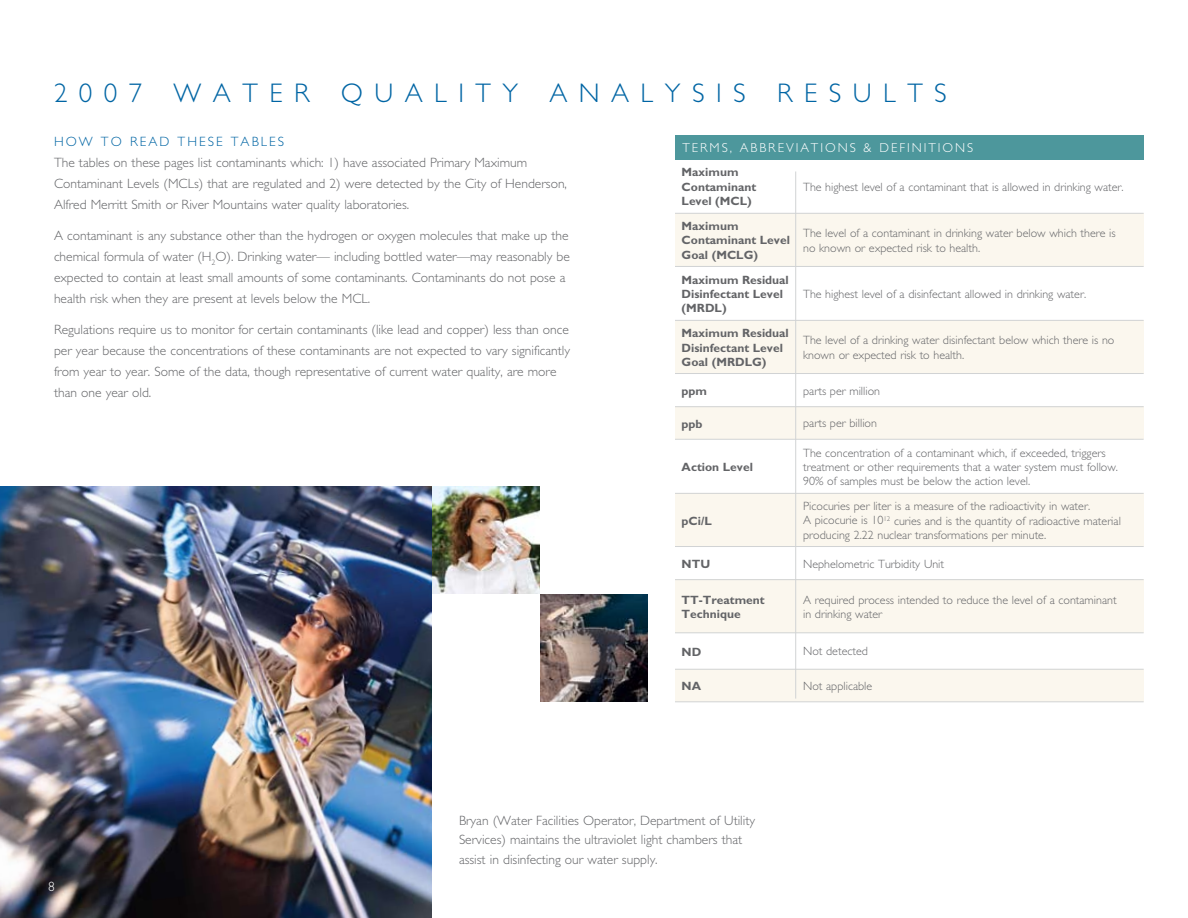
<style>
.page{position:relative;width:1188px;height:918px;background:#fff}
.page>*{position:absolute;margin:0;border:0;box-sizing:border-box;transform-origin:0 0}
.t1{font:300 27px "Gill Sans";letter-spacing:.425em;color:#0065a4}
.t2{font:300 13.5px/21px "Gill Sans";color:#636467}
.t3{font:300 13.5px "Gill Sans";letter-spacing:.15em;color:#0065a4}
.t4{font:300 13.5px "Gill Sans";color:#fff}
.t5{font:300 13.05px "Gill Sans";letter-spacing:.15em;color:#fff}
.t6{font:300 12px/14.4px "Gill Sans";color:#636467}
.t7{font:700 12px/14.4px "Gill Sans";color:#636467}
</style>
<div class="page">
<img style="left:432px;top:486px;width:108px;height:108px">
<img style="left:540px;top:594px;width:108px;height:108px">
<img style="left:0;top:486px;width:432px;height:432px">
<div style="left:675px;top:135px;width:469px;height:24px;background:#4d979c"></div>
<div style="left:675px;top:213px;width:469px;height:54px;background:#fbf7ee"></div>
<hr style="left:675px;top:213px;width:469px;height:1px;background:#d1d3d4">
<hr style="left:675px;top:266px;width:469px;height:1px;background:#d1d3d4">
<div style="left:675px;top:320px;width:469px;height:54px;background:#fbf7ee"></div>
<hr style="left:675px;top:320px;width:469px;height:1px;background:#d1d3d4">
<hr style="left:675px;top:373px;width:469px;height:1px;background:#d1d3d4">
<div style="left:675px;top:407px;width:469px;height:32px;background:#fbf7ee"></div>
<hr style="left:675px;top:406px;width:469px;height:1px;background:#d1d3d4">
<hr style="left:675px;top:439px;width:469px;height:1px;background:#d1d3d4">
<div style="left:675px;top:669px;width:469px;height:33px;background:#fbf7ee"></div>
<hr style="left:675px;top:669px;width:469px;height:1px;background:#d1d3d4">
<hr style="left:675px;top:702px;width:469px;height:1px;background:#d1d3d4">
<div style="left:675px;top:493px;width:469px;height:54px;background:#fbf7ee"></div>
<hr style="left:675px;top:493px;width:469px;height:1px;background:#d1d3d4">
<hr style="left:675px;top:546px;width:469px;height:1px;background:#d1d3d4">
<div style="left:675px;top:579px;width:469px;height:54px;background:#fbf7ee"></div>
<hr style="left:675px;top:579px;width:469px;height:1px;background:#d1d3d4">
<hr style="left:675px;top:633px;width:469px;height:1px;background:#d1d3d4">
<hr style="left:795px;top:171px;width:1px;height:528px;background:#d1d3d4">
<h1 class="t1" style="left:54px;top:78px;width:894px">2007 WATER QUALITY ANALYSIS RESULTS</h1>
<p class="t3" style="left:54px;top:133px;width:232px">HOW TO READ THESE TABLES</p>
<p class="t2" style="left:54px;top:152px;width:515px">The tables on these pages list contaminants which: 1) have associated Primary Maximum<br>Contaminant Levels (MCLs) that are regulated and 2) were detected by the City of Henderson,<br>Alfred Merritt Smith or River Mountains water quality laboratories.</p>
<p class="t2" style="left:54px;top:225px;width:517px">A contaminant is any substance other than the hydrogen or oxygen molecules that make up the chemical formula of water (H<sub>2</sub>O). Drinking water— including bottled water—may reasonably be expected to contain at least small amounts of some contaminants. Contaminants do not pose a health risk when they are present at levels below the MCL.</p>
<p class="t2" style="left:54px;top:319px;width:518px">Regulations require us to monitor for certain contaminants (like lead and copper) less than once per year because the concentrations of these contaminants are not expected to vary significantly from year to year. Some of the data, though representative of current water quality, are more than one year old.</p>
<p class="t5" style="left:683px;top:140px;width:292px">TERMS, ABBREVIATIONS &amp; DEFINITIONS</p>
<p class="t7" style="left:682px;top:165px;width:76px">Maximum<br>Contaminant<br>Level (MCL)</p>
<p class="t7" style="left:682px;top:219px;width:110px">Maximum<br>Contaminant Level<br>Goal (MCLG)</p>
<p class="t7" style="left:682px;top:272px;width:109px">Maximum Residual<br>Disinfectant Level (MRDL)</p>
<p class="t7" style="left:682px;top:326px;width:109px">Maximum Residual<br>Disinfectant Level<br>Goal (MRDLG)</p>
<p class="t6" style="left:803px;top:180px;width:321px">The highest level of a contaminant that is allowed in drinking water.</p>
<p class="t6" style="left:803px;top:226px;width:314px">The level of a contaminant in drinking water below which there is no known or expected risk to health.</p>
<p class="t6" style="left:803px;top:287px;width:283px">The highest level of a disinfectant allowed in drinking water.</p>
<p class="t6" style="left:803px;top:333px;width:313px">The level of a drinking water disinfectant below which there is no known or expected risk to health.</p>
<p class="t7" style="left:682px;top:383px;width:27px">ppm</p>
<p class="t6" style="left:803px;top:384px;width:78px">parts per million</p>
<p class="t7" style="left:682px;top:416px;width:22px">ppb</p>
<p class="t7" style="left:682px;top:460px;width:73px">Action Level</p>
<p class="t7" style="left:682px;top:513px;width:32px">pCi/L</p>
<p class="t7" style="left:682px;top:557px;width:30px">NTU</p>
<p class="t6" style="left:803px;top:416px;width:75px">parts per billion</p>
<p class="t6" style="left:803px;top:445px;width:315px">The concentration of a contaminant which, if exceeded, triggers treatment or other requirements that a water system must follow.<br>90% of samples must be below the action level.</p>
<p class="t6" style="left:803px;top:499px;width:319px">Picocuries per liter is a measure of the radioactivity in water.<br>A picocurie is 10<sup>12</sup> curies and is the quantity of radioactive material producing 2.22 nuclear transformations per minute.</p>
<p class="t6" style="left:803px;top:557px;width:142px">Nephelometric Turbidity Unit</p>
<p class="t7" style="left:682px;top:592px;width:85px">TT-Treatment<br>Technique</p>
<p class="t6" style="left:803px;top:592px;width:315px">A required process intended to reduce the level of a contaminant in drinking water</p>
<p class="t4" style="left:48px;top:879px;width:8px">8</p>
<p class="t7" style="left:682px;top:644px;width:21px">ND</p>
<p class="t7" style="left:682px;top:679px;width:21px">NA</p>
<p class="t6" style="left:803px;top:644px;width:66px">Not detected</p>
<p class="t6" style="left:803px;top:679px;width:71px">Not applicable</p>
<p class="t2" style="left:459px;top:811px;width:298px;line-height:19.5px">Bryan (Water Facilities Operator, Department of Utility<br>Services) maintains the ultraviolet light chambers that assist in disinfecting our water supply.</p>
</div>
